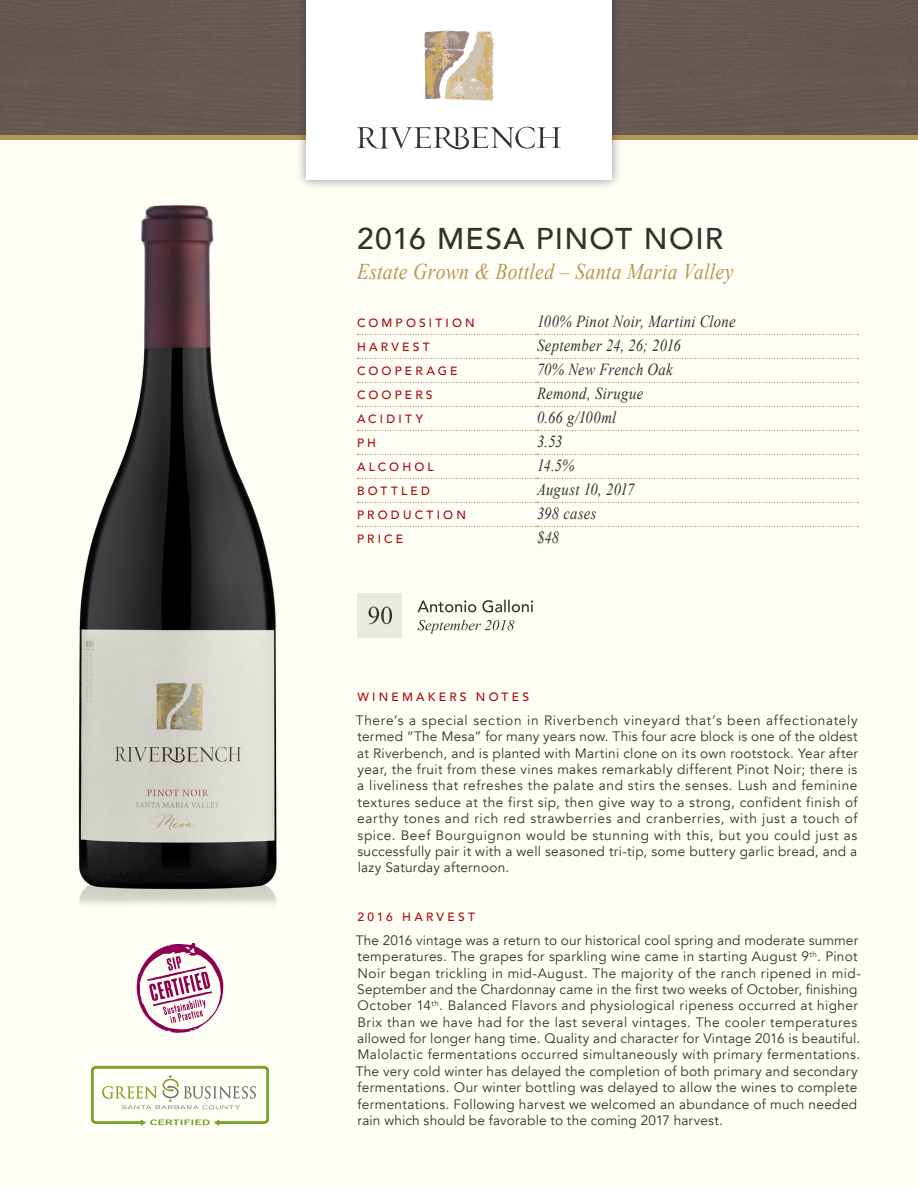
<style>
.page{position:relative;width:918px;height:1188px;background:#fffef4}
.page>*{position:absolute;margin:0;border:0;box-sizing:border-box;transform-origin:0 0}
.t1{font:500 30px "Avenir";letter-spacing:.04em;color:#343230}
.Subtitle{font:italic 22.5px "Times New Roman";letter-spacing:.015em;color:#b39758;scale:.87 1}
.Italics{font:italic 16.8px "Times New Roman";letter-spacing:.02em;color:#343230;scale:.87 1}
.t2{font:13.65px/16.4px "Avenir";letter-spacing:.02em;color:#343230;text-align:justify}
.Heading{font:500 12px "Avenir";letter-spacing:.265em;color:#a70a12}
</style>
<div class="page">
<div style="left:0;top:0;width:918px;height:135px;background:#675752"></div>
<div style="left:0;top:135px;width:918px;height:5px;background:#b39758"></div>
<div style="left:296px;top:0;width:326px;height:190px;background:#231f20;opacity:.5"></div>
<div style="left:306px;top:0;width:306px;height:180px;background:#fff"></div>
<img style="left:424px;top:30px;width:71px;height:71px">
<svg style="left:357px;top:127px;width:204px;height:23px"></svg>
<svg style="left:137px;top:943px;width:86px;height:90px"></svg>
<svg style="left:91px;top:1066px;width:178px;height:60px"></svg>
<svg style="left:358px;top:334px;width:500px;height:1px"></svg>
<svg style="left:358px;top:358px;width:500px;height:1px"></svg>
<svg style="left:358px;top:382px;width:500px;height:1px"></svg>
<svg style="left:358px;top:406px;width:500px;height:1px"></svg>
<svg style="left:358px;top:430px;width:500px;height:1px"></svg>
<svg style="left:358px;top:454px;width:500px;height:1px"></svg>
<svg style="left:358px;top:478px;width:500px;height:1px"></svg>
<svg style="left:358px;top:502px;width:500px;height:1px"></svg>
<svg style="left:358px;top:526px;width:500px;height:1px"></svg>
<div style="left:357px;top:593px;width:45px;height:45px;background:#ebeae0"></div>
<svg style="left:369px;top:600px;width:164px;height:33px"></svg>
<img style="left:78px;top:178px;width:224px;height:727px">
<p class="t1" style="left:357px;top:213px;width:368px">2016 MESA PINOT NOIR</p>
<p class="Subtitle" style="left:357px;top:256px;width:434px">Estate Grown &amp; Bottled – Santa Maria Valley</p>
<p class="Heading" style="left:357px;top:312px;width:119px">COMPOSITION</p>
<p class="Italics" style="left:537px;top:310px;width:230px">100% Pinot Noir, Martini Clone</p>
<p class="Heading" style="left:357px;top:336px;width:74px">HARVEST</p>
<p class="Italics" style="left:537px;top:334px;width:167px">September 24, 26; 2016</p>
<p class="Heading" style="left:357px;top:360px;width:102px">COOPERAGE</p>
<p class="Italics" style="left:537px;top:358px;width:158px">70% New French Oak</p>
<p class="Heading" style="left:357px;top:384px;width:77px">COOPERS</p>
<p class="Italics" style="left:537px;top:382px;width:124px">Remond, Sirugue</p>
<p class="Heading" style="left:357px;top:408px;width:68px">ACIDITY</p>
<p class="Italics" style="left:537px;top:406px;width:93px">0.66 g/100ml</p>
<p class="Heading" style="left:357px;top:432px;width:21px">P H</p>
<p class="Italics" style="left:537px;top:430px;width:31px">3.53</p>
<p class="Heading" style="left:357px;top:456px;width:78px">ALCOHOL</p>
<p class="Italics" style="left:537px;top:454px;width:44px">14.5%</p>
<p class="Heading" style="left:357px;top:480px;width:75px">BOTTLED</p>
<p class="Italics" style="left:537px;top:478px;width:114px">August 10, 2017</p>
<p class="Heading" style="left:357px;top:504px;width:110px">PRODUCTION</p>
<p class="Italics" style="left:537px;top:502px;width:70px">398 cases</p>
<p class="Heading" style="left:357px;top:528px;width:48px">PRICE</p>
<p class="Italics" style="left:537px;top:526px;width:27px">$48</p>
<p class="Heading" style="left:358px;top:687px;width:173px">WINEMAKERS NOTES</p>
<p class="t2" style="left:356px;top:712px;width:504px">There’s a special section in Riverbench vineyard that’s been affectionately termed “The Mesa” for many years now. This four acre block is one of the oldest at Riverbench, and is planted with Martini clone on its own rootstock. Year after year, the fruit from these vines makes remarkably different Pinot Noir; there is a liveliness that refreshes the palate and stirs the senses. Lush and feminine textures seduce at the first sip, then give way to a strong, confident finish of earthy tones and rich red strawberries and cranberries, with just a touch of spice. Beef Bourguignon would be stunning with this, but you could just as successfully pair it with a well seasoned tri-tip, some buttery garlic bread, and a lazy Saturday afternoon.</p>
<p class="Heading" style="left:357px;top:907px;width:119px">2016 HARVEST</p>
<p class="t2" style="left:356px;top:932px;width:507px;text-align:left">The 2016 vintage was a return to our historical cool spring and moderate summer temperatures. The grapes for sparkling wine came in starting August 9<sup>th</sup>. Pinot Noir began trickling in mid-August. The majority of the ranch ripened in mid-September and the Chardonnay came in the first two weeks of October, finishing October 14<sup>th</sup>. Balanced Flavors and physiological ripeness occurred at higher Brix than we have had for the last several vintages. The cooler temperatures allowed for longer hang time. Quality and character for Vintage 2016 is beautiful.<br>Malolactic fermentations occurred simultaneously with primary fermentations.<br>The very cold winter has delayed the completion of both primary and secondary fermentations. Our winter bottling was delayed to allow the wines to complete fermentations. Following harvest we welcomed an abundance of much needed rain which should be favorable to the coming 2017 harvest.</p>
</div>
